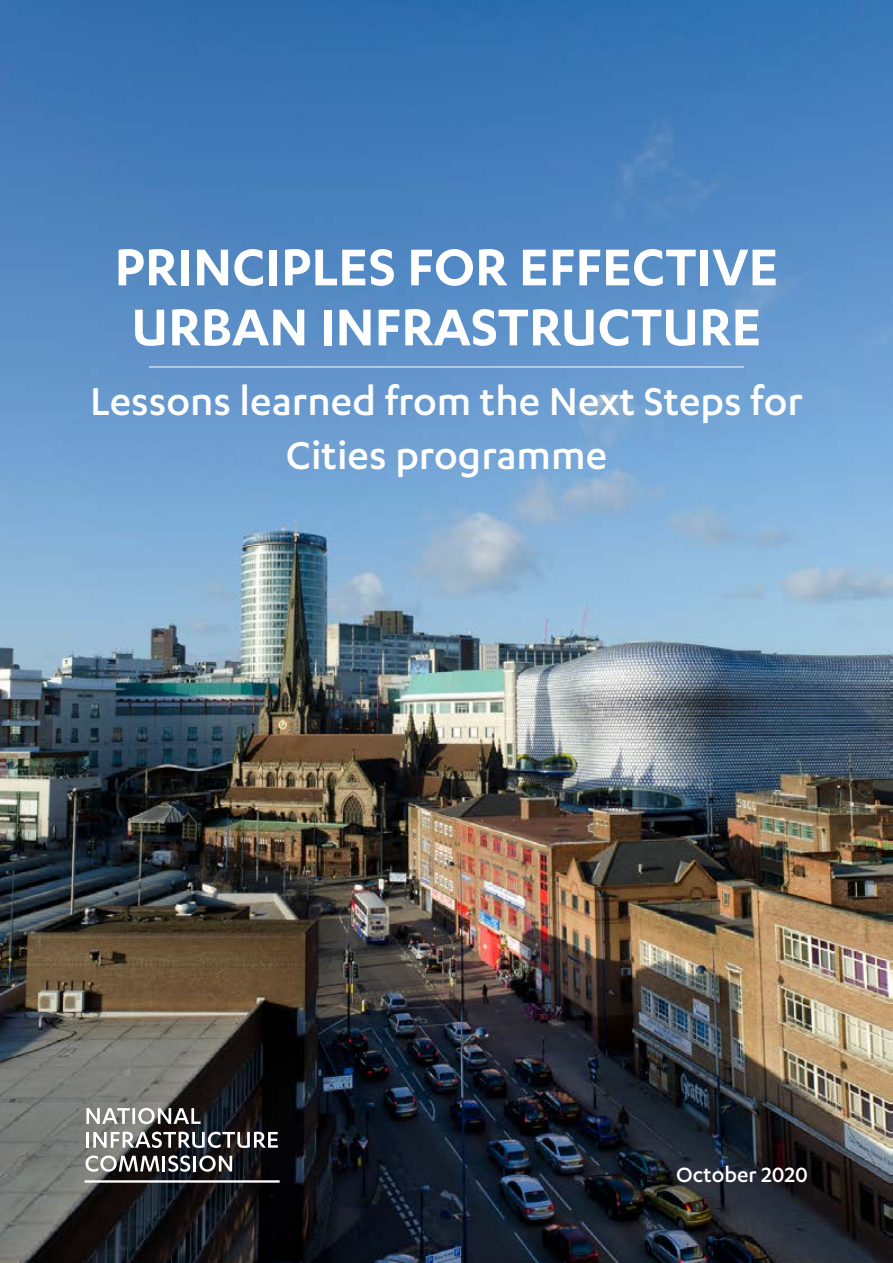
<style>
.page{position:relative;width:893px;height:1263px;background:#fff}
.page>*{position:absolute;margin:0;border:0;box-sizing:border-box;transform-origin:0 0}
.t1{font:600 60px/60px "Karbon";color:#fff}
.t2{font:500 45px/54px "Karbon";color:#fff;text-align:center}
.t3{font:500 24px "Karbon";color:#fff}
</style>
<div class="page">
<img style="left:0;top:0;width:893px;height:1263px">
<hr style="left:149px;top:367px;width:595px;height:1px;background:#fff">
<svg style="left:86px;top:1108px;width:44px;height:16px"></svg>
<hr style="left:132px;top:1108px;width:3px;height:16px;background:#fff">
<svg style="left:138px;top:1108px;width:63px;height:16px"></svg>
<hr style="left:86px;top:1132px;width:3px;height:16px;background:#fff">
<svg style="left:93px;top:1131px;width:185px;height:17px"></svg>
<svg style="left:86px;top:1155px;width:104px;height:17px"></svg>
<hr style="left:193px;top:1156px;width:3px;height:15px;background:#fff">
<svg style="left:199px;top:1155px;width:33px;height:17px"></svg>
<hr style="left:85px;top:1180px;width:195px;height:2px;background:#fff">
<h1 class="t1" style="left:115px;top:235px;width:665px">PRINCIPLES FOR EFFECTIVE<br>URBAN INFRASTRUCTURE</h1>
<p class="t2" style="left:90px;top:372px;width:714px">Lessons learned from the Next Steps for<br>Cities programme</p>
<p class="t3" style="left:676px;top:1161px;width:133px">October 2020</p>
</div>
